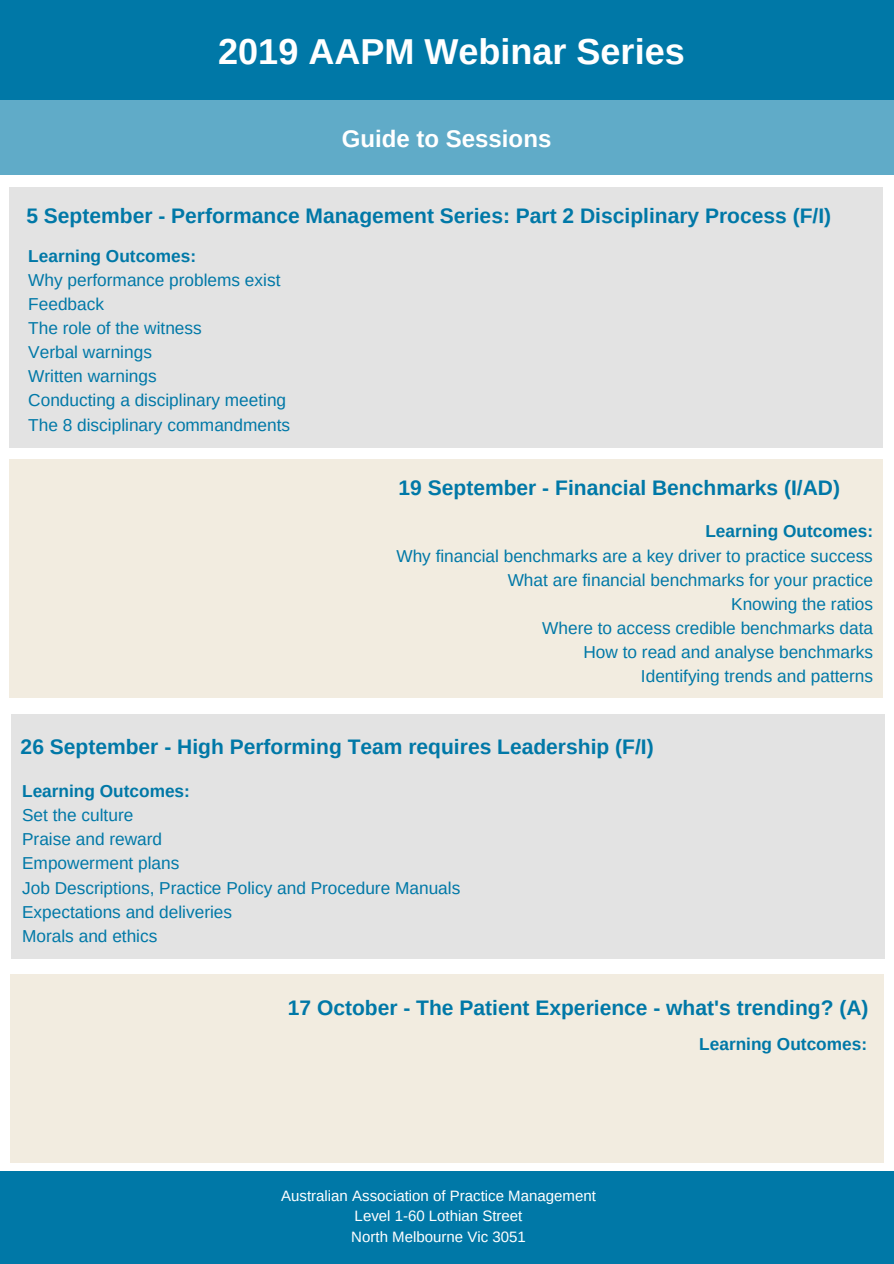
<style>
.page{position:relative;width:894px;height:1264px;background:#fff}
.page>*{position:absolute;margin:0;border:0;box-sizing:border-box;transform-origin:0 0}
.t1{font:700 36px "Arimo";color:#fff}
.t2{font:700 24px "Arimo";color:#fff}
.t3{font:700 21px "Arimo";color:#0078a7}
.t4{font:17.25px/24.2px "Arimo";color:#0078a7}
.t5{font:700 17.25px "Arimo";color:#0078a7}
.t6{font:15px/20.2px "Arimo";color:#fff;text-align:center}
</style>
<div class="page">
<div style="left:0;top:0;width:893px;height:100px;background:#0078a7"></div>
<div style="left:0;top:1171px;width:893px;height:92px;background:#0078a7"></div>
<div style="left:0;top:100px;width:893px;height:74px;background:#60abc8"></div>
<div style="left:9px;top:188px;width:873px;height:260px;background:#e3e3e3"></div>
<div style="left:11px;top:714px;width:873px;height:244px;background:#e3e3e3"></div>
<div style="left:9px;top:459px;width:873px;height:239px;background:#f2ece0"></div>
<div style="left:11px;top:974px;width:872px;height:188px;background:#f2ece0"></div>
<h1 class="t1" style="left:218px;top:32px;width:468px">2019 AAPM Webinar Series</h1>
<h2 class="t2" style="left:341px;top:125px;width:211px">Guide to Sessions</h2>
<p class="t3" style="left:26px;top:204px;width:806px">5 September - Performance Management Series: Part 2 Disciplinary Process (F/I)</p>
<p class="t5" style="left:28px;top:246px;width:169px">Learning Outcomes:</p>
<p class="t4" style="left:28px;top:267px;width:263px">Why performance problems exist<br>Feedback<br>The role of the witness<br>Verbal warnings<br>Written warnings<br>Conducting a disciplinary meeting<br>The 8 disciplinary commandments</p>
<p class="t3" style="left:398px;top:476px;width:443px">19 September - Financial Benchmarks (I/AD)</p>
<p class="t5" style="left:705px;top:522px;width:169px">Learning Outcomes:</p>
<p class="t4" style="left:396px;top:543px;width:478px;text-align:right">Why financial benchmarks are a key driver to practice success What are financial benchmarks for your practice<br>Knowing the ratios<br>Where to access credible benchmarks data<br>How to read and analyse benchmarks<br>Identifying trends and patterns</p>
<p class="t3" style="left:21px;top:735px;width:634px">26 September - High Performing Team requires Leadership (F/I)</p>
<p class="t5" style="left:22px;top:781px;width:169px">Learning Outcomes:</p>
<p class="t4" style="left:22px;top:803px;width:439px">Set the culture<br>Praise and reward<br>Empowerment plans<br>Job Descriptions, Practice Policy and Procedure Manuals<br>Expectations and deliveries<br>Morals and ethics</p>
<p class="t3" style="left:288px;top:995px;width:582px">17 October - The Patient Experience - what's trending? (A)</p>
<p class="t6" style="left:281px;top:1185px;width:316px">Australian Association of Practice Management<br>Level 1-60 Lothian Street<br>North Melbourne Vic 3051</p>
<p class="t5" style="left:699px;top:1033px;width:169px">Learning Outcomes:</p>
</div>
